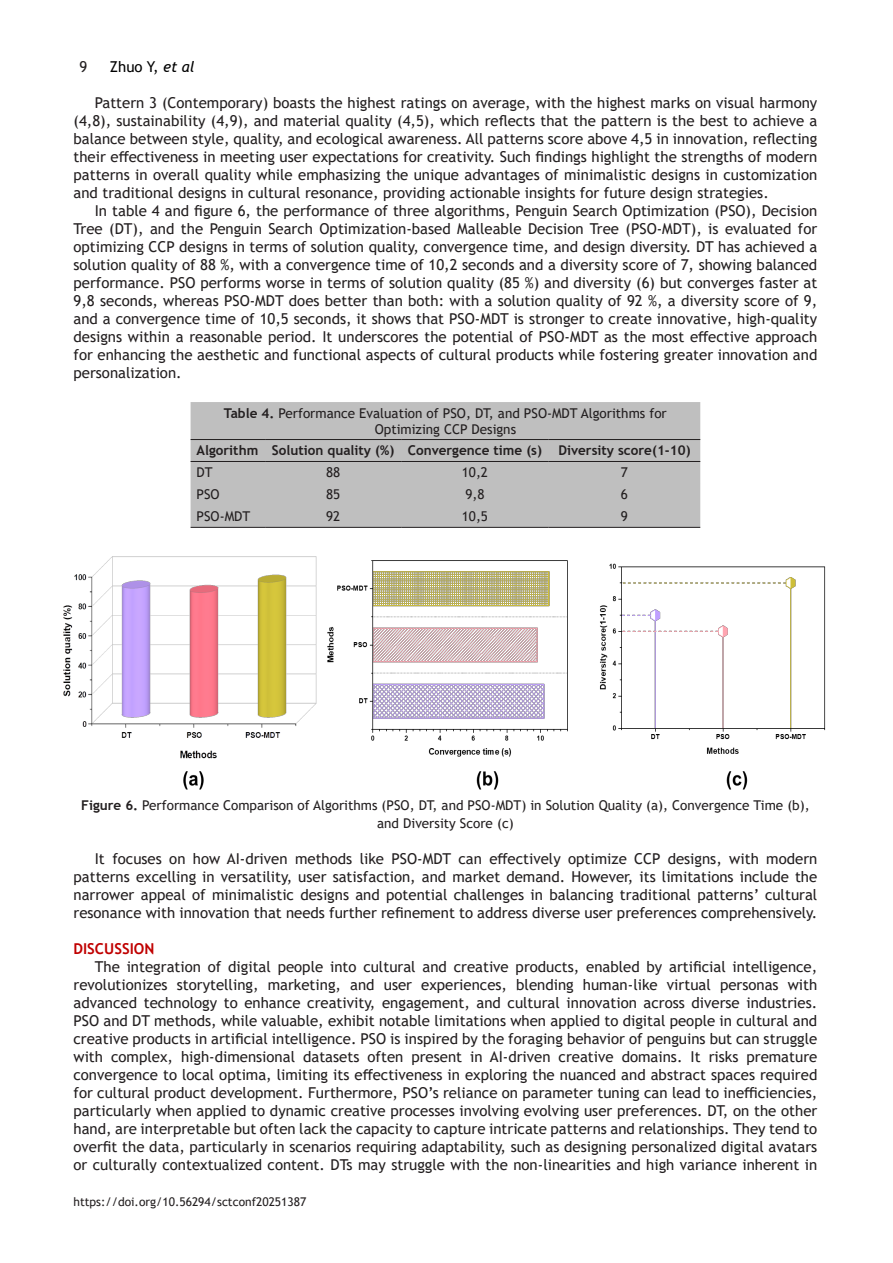
<style>
.page{position:relative;width:893px;height:1263px;background:#fff}
.page>*{position:absolute;margin:0;border:0;box-sizing:border-box;transform-origin:0 0}
.t1{font:15px/18px "Trebuchet MS";color:#231f20;text-align:justify}
.t2{font:700 15px "Trebuchet MS";color:#c00000}
.t3{font:15px "Trebuchet MS";color:#000}
.t4{font:13.5px/15.5px "Trebuchet MS";color:#231f20;text-align:center}
.t5{font:700 13.5px "Trebuchet MS";color:#231f20}
.t6{font:12px "Trebuchet MS";color:#231f20}
.s1{font-style:italic}
.s2{font-weight:700}
</style>
<div class="page">
<div style="left:191px;top:402px;width:509px;height:125px;background:#bfbfbf"></div>
<hr style="left:191px;top:461px;width:74px;height:1px;background:#231f20">
<hr style="left:265px;top:461px;width:136px;height:1px;background:#231f20">
<hr style="left:401px;top:461px;width:148px;height:1px;background:#231f20">
<hr style="left:549px;top:461px;width:151px;height:1px;background:#231f20">
<hr style="left:191px;top:439px;width:74px;height:1px;background:#231f20">
<hr style="left:265px;top:439px;width:136px;height:1px;background:#231f20">
<hr style="left:401px;top:439px;width:148px;height:1px;background:#231f20">
<hr style="left:549px;top:439px;width:151px;height:1px;background:#231f20">
<hr style="left:191px;top:527px;width:74px;height:1px;background:#231f20">
<hr style="left:265px;top:527px;width:136px;height:1px;background:#231f20">
<hr style="left:401px;top:527px;width:148px;height:1px;background:#231f20">
<hr style="left:549px;top:527px;width:151px;height:1px;background:#231f20">
<img style="left:63px;top:556px;width:763px;height:234px">
<p class="t1" style="left:80px;top:58px;width:9px">9</p>
<p class="t3" style="left:110px;top:57px;width:86px">Zhuo Y, <span class="s1">et al</span></p>
<p class="t1" style="left:74px;top:94px;width:745px;text-indent:21px">Pattern 3 (Contemporary) boasts the highest ratings on average, with the highest marks on visual harmony (4,8), sustainability (4,9), and material quality (4,5), which reflects that the pattern is the best to achieve a balance between style, quality, and ecological awareness. All patterns score above 4,5 in innovation, reflecting their effectiveness in meeting user expectations for creativity. Such findings highlight the strengths of modern patterns in overall quality while emphasizing the unique advantages of minimalistic designs in customization and traditional designs in cultural resonance, providing actionable insights for future design strategies.</p>
<p class="t1" style="left:74px;top:202px;width:745px;text-indent:21px">In table 4 and figure 6, the performance of three algorithms, Penguin Search Optimization (PSO), Decision Tree (DT), and the Penguin Search Optimization-based Malleable Decision Tree (PSO-MDT), is evaluated for optimizing CCP designs in terms of solution quality, convergence time, and design diversity. DT has achieved a solution quality of 88 %, with a convergence time of 10,2 seconds and a diversity score of 7, showing balanced performance. PSO performs worse in terms of solution quality (85 %) and diversity (6) but converges faster at 9,8 seconds, whereas PSO-MDT does better than both: with a solution quality of 92 %, a diversity score of 9, and a convergence time of 10,5 seconds, it shows that PSO-MDT is stronger to create innovative, high-quality designs within a reasonable period. It underscores the potential of PSO-MDT as the most effective approach for enhancing the aesthetic and functional aspects of cultural products while fostering greater innovation and personalization.</p>
<p class="t4" style="left:224px;top:405px;width:444px"><span class="s2">Table 4.</span> Performance Evaluation of PSO, DT, and PSO-MDT Algorithms for<br>Optimizing CCP Designs</p>
<p class="t5" style="left:197px;top:442px;width:63px">Algorithm</p>
<p class="t5" style="left:272px;top:442px;width:124px">Solution quality (%)</p>
<p class="t5" style="left:408px;top:442px;width:136px">Convergence time (s)</p>
<p class="t5" style="left:558px;top:442px;width:134px">Diversity score(1-10)</p>
<p class="t4" style="left:197px;top:465px;width:18px">DT</p>
<p class="t4" style="left:326px;top:465px;width:16px">88</p>
<p class="t4" style="left:462px;top:465px;width:28px">10,2</p>
<p class="t4" style="left:621px;top:465px;width:9px">7</p>
<p class="t4" style="left:197px;top:487px;width:25px">PSO</p>
<p class="t4" style="left:326px;top:487px;width:16px">85</p>
<p class="t4" style="left:465px;top:487px;width:21px">9,8</p>
<p class="t4" style="left:621px;top:487px;width:9px">6</p>
<p class="t4" style="left:197px;top:509px;width:55px">PSO-MDT</p>
<p class="t4" style="left:326px;top:509px;width:16px">92</p>
<p class="t4" style="left:462px;top:509px;width:28px">10,5</p>
<p class="t4" style="left:621px;top:509px;width:9px">9</p>
<p class="t4" style="left:81px;top:796px;width:730px;line-height:18px"><span class="s2">Figure 6.</span> Performance Comparison of Algorithms (PSO, DT, and PSO-MDT) in Solution Quality (a), Convergence Time (b), and Diversity Score (c)</p>
<p class="t1" style="left:74px;top:850px;width:745px;text-indent:21px">It focuses on how AI-driven methods like PSO-MDT can effectively optimize CCP designs, with modern patterns excelling in versatility, user satisfaction, and market demand. However, its limitations include the narrower appeal of minimalistic designs and potential challenges in balancing traditional patterns’ cultural resonance with innovation that needs further refinement to address diverse user preferences comprehensively.</p>
<p class="t2" style="left:74px;top:939px;width:82px">DISCUSSION</p>
<p class="t1" style="left:74px;top:958px;width:745px;text-indent:21px">The integration of digital people into cultural and creative products, enabled by artificial intelligence, revolutionizes storytelling, marketing, and user experiences, blending human-like virtual personas with advanced technology to enhance creativity, engagement, and cultural innovation across diverse industries.<br>PSO and DT methods, while valuable, exhibit notable limitations when applied to digital people in cultural and creative products in artificial intelligence. PSO is inspired by the foraging behavior of penguins but can struggle with complex, high-dimensional datasets often present in AI-driven creative domains. It risks premature convergence to local optima, limiting its effectiveness in exploring the nuanced and abstract spaces required for cultural product development. Furthermore, PSO’s reliance on parameter tuning can lead to inefficiencies, particularly when applied to dynamic creative processes involving evolving user preferences. DT, on the other hand, are interpretable but often lack the capacity to capture intricate patterns and relationships. They tend to overfit the data, particularly in scenarios requiring adaptability, such as designing personalized digital avatars or culturally contextualized content. DTs may struggle with the non-linearities and high variance inherent in</p>
<p class="t6" style="left:74px;top:1194px;width:234px">https://doi.org/10.56294/sctconf20251387</p>
</div>
